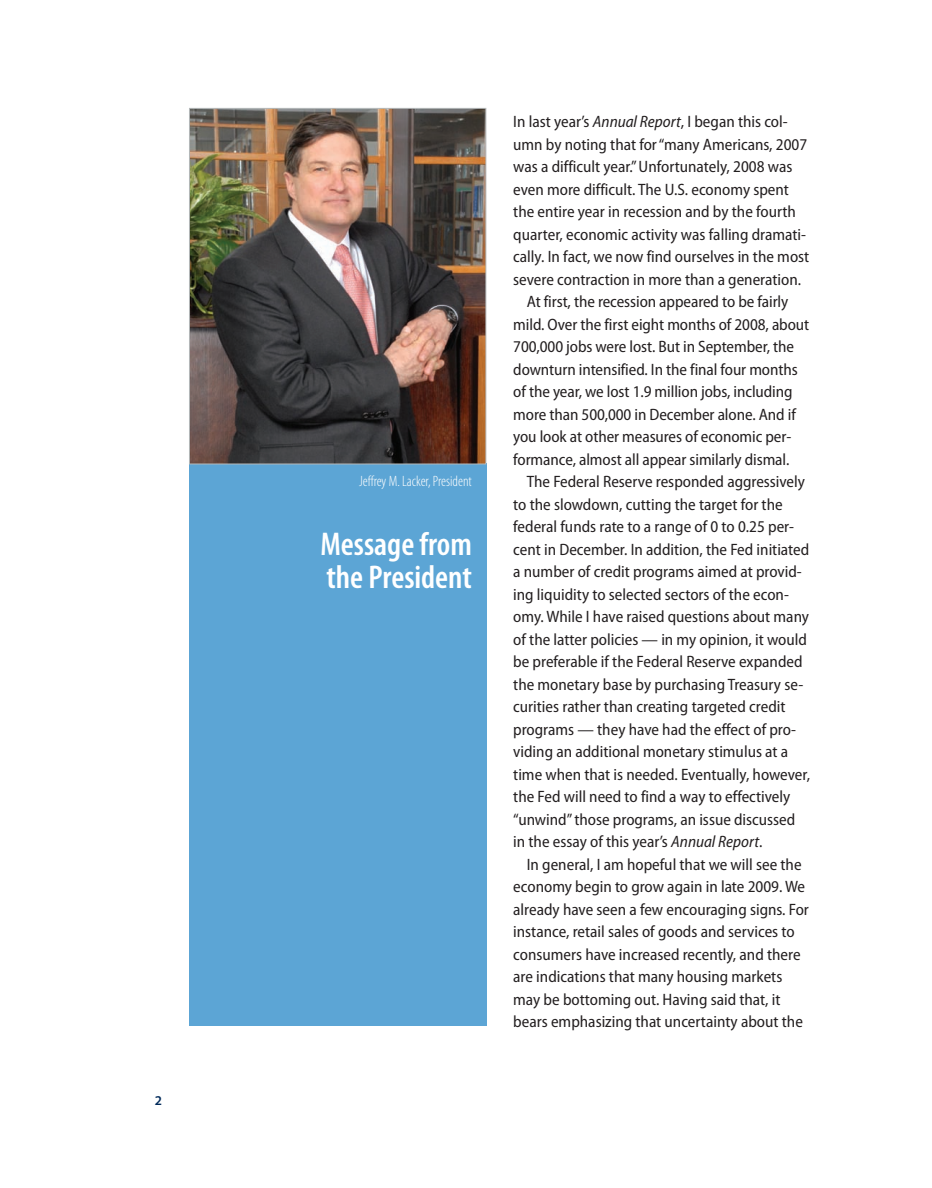
<style>
.page{position:relative;width:932px;height:1188px;background:#fff}
.page>*{position:absolute;margin:0;border:0;box-sizing:border-box;transform-origin:0 0}
.t1{font:600 condensed 33px/33px "Myriad Pro";color:#fff}
.t2{font:semi-condensed 16.5px "Myriad Pro";color:#231f20}
.t3{font:300 condensed 15px "Myriad Pro";color:#fff}
.t4{font:600 13.5px "Myriad Pro";color:#002a5a}
.s1{font-style:italic}
</style>
<div class="page">
<div style="left:189px;top:463px;width:297px;height:563px;background:#5ca5d5"></div>
<img style="left:191px;top:110px;width:293px;height:352px">
<div style="left:189px;top:108px;width:297px;height:356px;border:1px solid #b4b8b9"></div>
<p class="t4" style="left:155px;top:1096px;width:9px">2</p>
<p class="t3" style="left:359px;top:475px;width:114px">Jeffrey M. Lacker, President</p>
<h1 class="t1" style="left:320px;top:530px;width:153px">Message from the President</h1>
<p class="t2" style="left:513px;top:116px;width:276px">In last year’s <span class="s1">Annual Report</span>, I began this col-</p>
<p class="t2" style="left:513px;top:138px;width:295px">umn by noting that for “many Americans, 2007</p>
<p class="t2" style="left:513px;top:161px;width:281px">was a difficult year.” Unfortunately, 2008 was</p>
<p class="t2" style="left:513px;top:183px;width:277px">even more difficult. The U.S. economy spent</p>
<p class="t2" style="left:513px;top:206px;width:284px">the entire year in recession and by the fourth</p>
<p class="t2" style="left:513px;top:228px;width:294px">quarter, economic activity was falling dramati-</p>
<p class="t2" style="left:513px;top:251px;width:297px">cally. In fact, we now find ourselves in the most</p>
<p class="t2" style="left:513px;top:273px;width:289px">severe contraction in more than a generation.</p>
<p class="t2" style="left:526px;top:296px;width:263px">At first, the recession appeared to be fairly</p>
<p class="t2" style="left:513px;top:318px;width:297px">mild. Over the first eight months of 2008, about</p>
<p class="t2" style="left:513px;top:341px;width:282px">700,000 jobs were lost. But in September, the</p>
<p class="t2" style="left:513px;top:363px;width:286px">downturn intensified. In the final four months</p>
<p class="t2" style="left:513px;top:386px;width:281px">of the year, we lost 1.9 million jobs, including</p>
<p class="t2" style="left:513px;top:408px;width:284px">more than 500,000 in December alone. And if</p>
<p class="t2" style="left:513px;top:431px;width:279px">you look at other measures of economic per-</p>
<p class="t2" style="left:513px;top:453px;width:277px">formance, almost all appear similarly dismal.</p>
<p class="t2" style="left:526px;top:476px;width:280px">The Federal Reserve responded aggressively</p>
<p class="t2" style="left:513px;top:498px;width:271px">to the slowdown, cutting the target for the</p>
<p class="t2" style="left:513px;top:521px;width:282px">federal funds rate to a range of 0 to 0.25 per-</p>
<p class="t2" style="left:513px;top:543px;width:297px">cent in December. In addition, the Fed initiated</p>
<p class="t2" style="left:513px;top:566px;width:290px">a number of credit programs aimed at provid-</p>
<p class="t2" style="left:513px;top:588px;width:277px">ing liquidity to selected sectors of the econ-</p>
<p class="t2" style="left:513px;top:611px;width:297px">omy. While I have raised questions about many</p>
<p class="t2" style="left:513px;top:633px;width:295px">of the latter policies — in my opinion, it would</p>
<p class="t2" style="left:513px;top:656px;width:291px">be preferable if the Federal Reserve expanded</p>
<p class="t2" style="left:513px;top:678px;width:291px">the monetary base by purchasing Treasury se-</p>
<p class="t2" style="left:513px;top:701px;width:274px">curities rather than creating targeted credit</p>
<p class="t2" style="left:513px;top:723px;width:284px">programs — they have had the effect of pro-</p>
<p class="t2" style="left:513px;top:746px;width:276px">viding an additional monetary stimulus at a</p>
<p class="t2" style="left:513px;top:768px;width:298px">time when that is needed. Eventually, however,</p>
<p class="t2" style="left:513px;top:791px;width:278px">the Fed will need to find a way to effectively</p>
<p class="t2" style="left:513px;top:813px;width:283px">“unwind” those programs, an issue discussed</p>
<p class="t2" style="left:513px;top:836px;width:251px">in the essay of this year’s <span class="s1">Annual Report</span>.</p>
<p class="t2" style="left:526px;top:858px;width:276px">In general, I am hopeful that we will see the</p>
<p class="t2" style="left:513px;top:881px;width:293px">economy begin to grow again in late 2009. We</p>
<p class="t2" style="left:513px;top:903px;width:297px">already have seen a few encouraging signs. For</p>
<p class="t2" style="left:513px;top:926px;width:283px">instance, retail sales of goods and services to</p>
<p class="t2" style="left:513px;top:948px;width:289px">consumers have increased recently, and there</p>
<p class="t2" style="left:513px;top:971px;width:270px">are indications that many housing markets</p>
<p class="t2" style="left:513px;top:993px;width:269px">may be bottoming out. Having said that, it</p>
<p class="t2" style="left:513px;top:1016px;width:291px">bears emphasizing that uncertainty about the</p>
</div>
